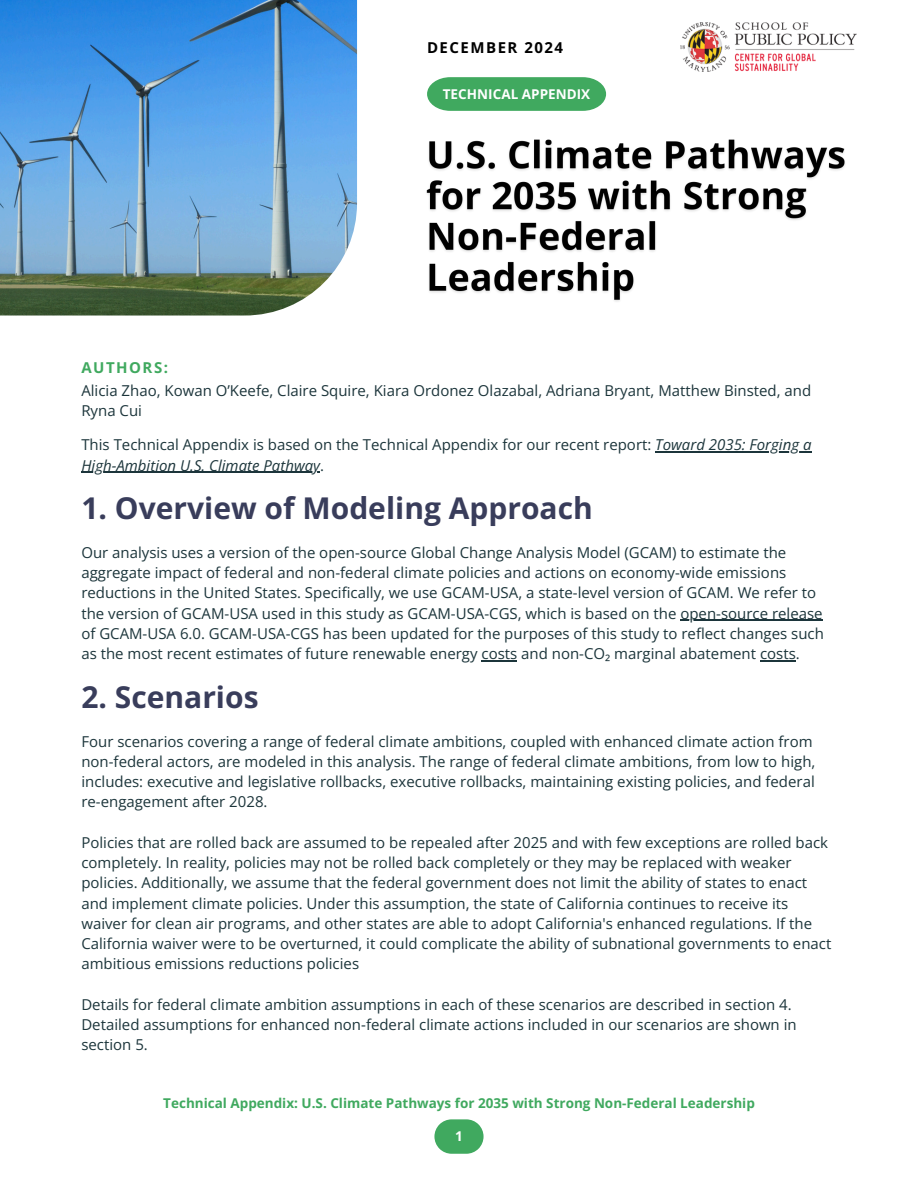
<style>
.page{position:relative;width:918px;height:1188px;background:#fff}
.page>*{position:absolute;margin:0;border:0;box-sizing:border-box;transform-origin:0 0}
.t1{font:700 30px "Open Sans";color:#393d5b}
.t2{font:15px/20.2px "Open Sans";color:#1c353b}
.t3{font:italic 15px "Open Sans";color:#1c353b}
.t4{font:700 15px "Open Sans";letter-spacing:.1em;color:#000}
.t5{font:700 15px "Open Sans";letter-spacing:.1em;color:#40a95f}
.t6{font:700 13.5px "Open Sans";color:#40a95f}
.t7{font:700 13.5px "Open Sans";color:#fff}
.s1{font-style:italic}
.s2{font-style:normal}
</style>
<div class="page">
<img style="left:681px;top:23px;width:175px;height:48px">
<img style="left:0;top:0;width:357px;height:316px">
<hr style="left:680px;top:620px;width:143px;height:1px;background:#1c353b">
<hr style="left:481px;top:660px;width:36px;height:1px;background:#1c353b">
<hr style="left:760px;top:660px;width:36px;height:1px;background:#1c353b">
<img style="left:426px;top:139px;width:419px;height:163px">
<svg style="left:427px;top:77px;width:179px;height:34px;background:#4cae69"></svg>
<hr style="left:655px;top:451px;width:157px;height:2px;background:#1c353b">
<hr style="left:81px;top:472px;width:239px;height:1px;background:#1c353b">
<svg style="left:434px;top:1119px;width:50px;height:35px"></svg>
<h3 class="t4" style="left:427px;top:37px;width:138px">DECEMBER 2024</h3>
<p class="t7" style="left:443px;top:84px;width:149px">TECHNICAL APPENDIX</p>
<p class="t5" style="left:81px;top:357px;width:88px">AUTHORS:</p>
<p class="t2" style="left:81px;top:380px;width:731px">Alicia Zhao, Kowan O’Keefe, Claire Squire, Kiara Ordonez Olazabal, Adriana Bryant, Matthew Binsted, and<br>Ryna Cui</p>
<h2 class="t2" style="left:81px;top:434px;width:732px">This Technical Appendix is based on the Technical Appendix for our recent report: <span class="s1">Toward 2035: Forging a</span></h2>
<h2 class="t3" style="left:81px;top:455px;width:244px">High-Ambition U.S. Climate Pathway<span class="s2">.</span></h2>
<h4 class="t1" style="left:81px;top:487px;width:513px">1. Overview of Modeling Approach</h4>
<h3 class="t2" style="left:81px;top:542px;width:743px">Our analysis uses a version of the open-source Global Change Analysis Model (GCAM) to estimate the aggregate impact of federal and non-federal climate policies and actions on economy-wide emissions reductions in the United States. Specifically, we use GCAM-USA, a state-level version of GCAM. We refer to the version of GCAM-USA used in this study as GCAM-USA-CGS, which is based on the open-source release</h3>
<h5 class="t2" style="left:81px;top:623px;width:744px">of GCAM-USA 6.0. GCAM-USA-CGS has been updated for the purposes of this study to reflect changes such as the most recent estimates of future renewable energy costs and non-CO₂ marginal abatement costs.</h5>
<p class="t1" style="left:81px;top:676px;width:179px">2. Scenarios</p>
<h4 class="t2" style="left:81px;top:731px;width:736px">Four scenarios covering a range of federal climate ambitions, coupled with enhanced climate action from non-federal actors, are modeled in this analysis. The range of federal climate ambitions, from low to high, includes: executive and legislative rollbacks, executive rollbacks, maintaining existing policies, and federal re-engagement after 2028.</h4>
<p class="t2" style="left:81px;top:832px;width:752px">Policies that are rolled back are assumed to be repealed after 2025 and with few exceptions are rolled back completely. In reality, policies may not be rolled back completely or they may be replaced with weaker policies. Additionally, we assume that the federal government does not limit the ability of states to enact and implement climate policies. Under this assumption, the state of California continues to receive its waiver for clean air programs, and other states are able to adopt California's enhanced regulations. If the California waiver were to be overturned, it could complicate the ability of subnational governments to enact ambitious emissions reductions policies</p>
<p class="t2" style="left:81px;top:994px;width:717px">Details for federal climate ambition assumptions in each of these scenarios are described in section 4.<br>Detailed assumptions for enhanced non-federal climate actions included in our scenarios are shown in section 5.</p>
<p class="t6" style="left:163px;top:1094px;width:593px">Technical Appendix: U.S. Climate Pathways for 2035 with Strong Non-Federal Leadership</p>
<p class="t7" style="left:455px;top:1126px;width:9px">1</p>
</div>
